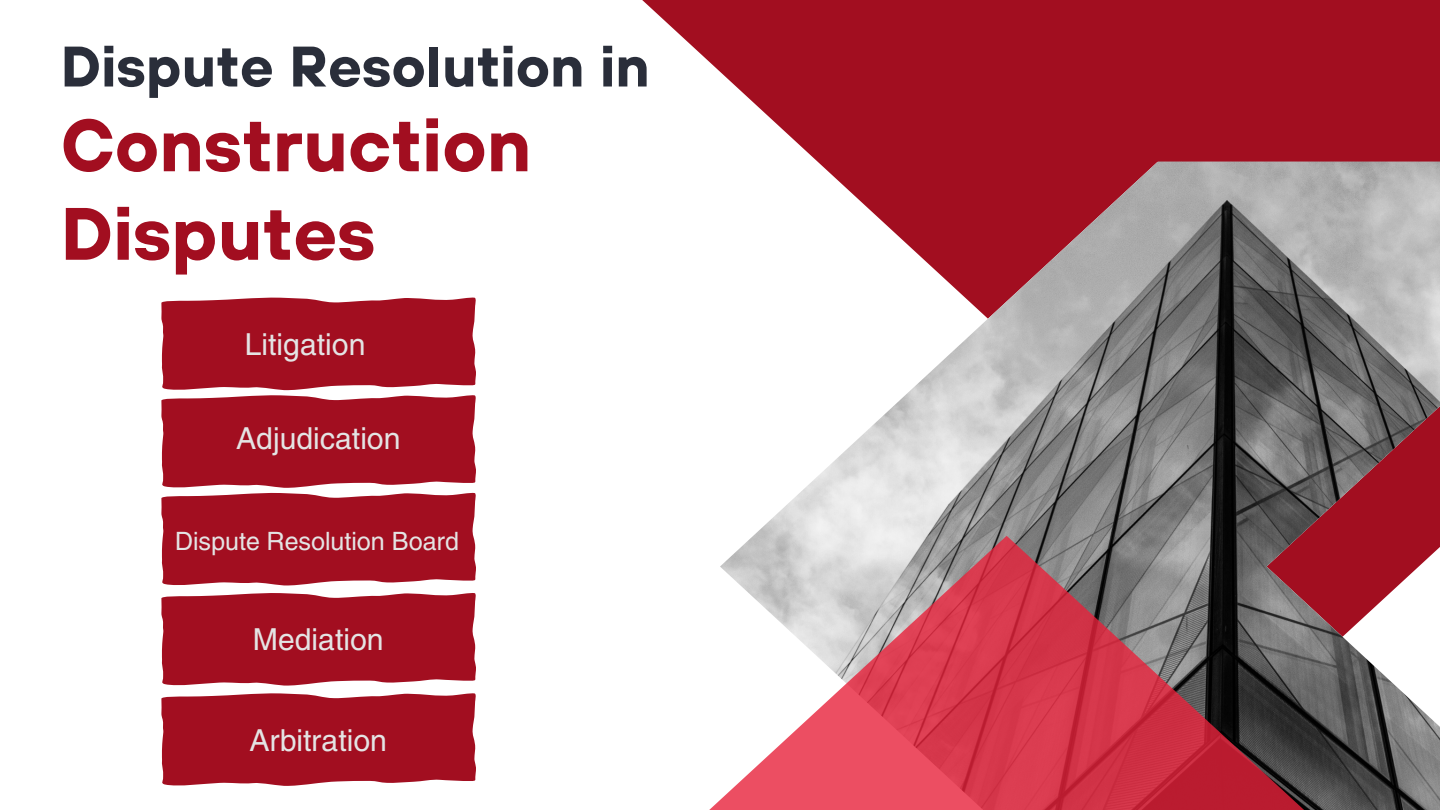
<style>
.page{position:relative;width:1440px;height:810px;background:#fff}
.page>*{position:absolute;margin:0;border:0;box-sizing:border-box;transform-origin:0 0}
.t1{font:700 74px/88.5px "TT Hoves";color:#a20e20}
.t2{font:700 57px "TT Hoves";color:#2a2e3a}
.t3{font:30px "Helios";color:#e4e4e4}
.t4{font:25px "Helios";color:#e4e4e4}
</style>
<div class="page">
<svg style="left:642px;top:0;width:798px;height:162px;background:#ac2838"></svg>
<img style="left:753px;top:162px;width:687px;height:648px">
<svg style="left:709px;top:536px;width:595px;height:274px;background:#bc6b76"></svg>
<svg style="left:161px;top:297px;width:315px;height:389px;background:#ae2f3f"></svg>
<svg style="left:161px;top:693px;width:315px;height:93px;background:#a92031"></svg>
<p class="t2" style="left:61px;top:30px;width:591px">Dispute Resolution in</p>
<p class="t1" style="left:61px;top:100px;width:472px">Construction<br>Disputes</p>
<p class="t3" style="left:245px;top:325px;width:122px">Litigation</p>
<p class="t3" style="left:236px;top:419px;width:166px">Adjudication</p>
<p class="t4" style="left:175px;top:525px;width:286px">Dispute Resolution Board</p>
<p class="t3" style="left:253px;top:620px;width:132px">Mediation</p>
<p class="t3" style="left:250px;top:722px;width:139px">Arbitration</p>
</div>
